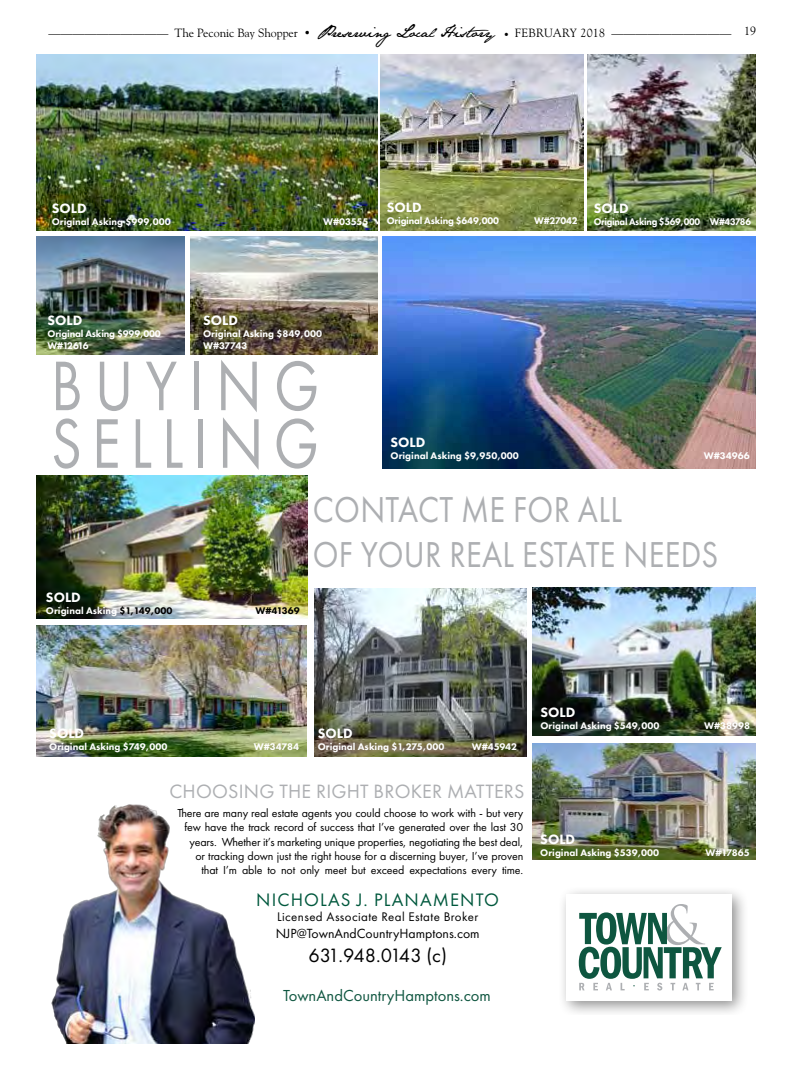
<style>
.page{position:relative;width:792px;height:1080px;background:#fff}
.page>*{position:absolute;margin:0;border:0;box-sizing:border-box;transform-origin:0 0}
.t1{font:72.7px/57.6px "Futura PT";letter-spacing:.165em;color:#adafb2;scale:.82 1}
.t2{font:37.4px/44.4px "Futura PT";letter-spacing:.01em;color:#adafb2;scale:.87 1}
.t3{font:20px "Futura PT";letter-spacing:.01em;color:#adafb2}
.t4{font:20px "Futura PT";letter-spacing:-.05em;color:#000}
.t5{font:18.8px "Futura PT";letter-spacing:.06em;color:#00583d}
.t6{font:16.5px "Futura PT";color:#0f5640}
.t7{font:800 14px "Futura PT";color:#fff}
.t8{font:13.8px "Futura PT";color:#000}
.t9{font:13px "Futura PT";letter-spacing:.03em;color:#000}
.t10{font:12px/14.4px "Futura PT";letter-spacing:-.01em;color:#000;text-align:right}
.t11{font:12px "Goudy Old Style BT";color:#000}
.t12{font:800 10px/12px "Futura PT";color:#fff}
.t13{font:800 10px/12px "Futura PT";letter-spacing:-.02em;color:#fff}
.t14{font:800 10px "Futura PT";letter-spacing:-.03em;color:#fff;scale:.95 1}
.t15{font:800 10px "Futura PT";letter-spacing:-.035em;color:#000}
.s1{font-family:"Jane Austen";font-size:15px}
.s2{font-family:"Minion Pro"}
.s3{color:#000}
</style>
<div class="page">
<div style="left:557px;top:886px;width:192px;height:128px;background:#000;opacity:.45"></div>
<div style="left:566px;top:895px;width:166px;height:106px;background:#fff"></div>
<svg style="left:579px;top:904px;width:143px;height:87px"></svg>
<img style="left:51px;top:804px;width:203px;height:240px">
<img style="left:381px;top:54px;width:203px;height:177px">
<img style="left:382px;top:237px;width:374px;height:231px">
<img style="left:533px;top:588px;width:223px;height:147px">
<img style="left:36px;top:476px;width:271px;height:142px">
<img style="left:314px;top:589px;width:212px;height:168px">
<img style="left:588px;top:54px;width:168px;height:177px">
<img style="left:36px;top:237px;width:148px;height:118px">
<img style="left:36px;top:54px;width:342px;height:177px">
<img style="left:36px;top:625px;width:270px;height:132px">
<img style="left:533px;top:744px;width:223px;height:116px">
<img style="left:190px;top:237px;width:188px;height:118px">
<p class="t11" style="left:49px;top:26px;width:709px">—————————— The Peconic Bay Shopper • <span class="s1">PreservingLocal History</span> <span class="s2">•</span> FEBRUARY 2018 —————————— 19</p>
<p class="t7" style="left:52px;top:200px;width:36px">SOLD</p>
<p class="t12" style="left:52px;top:216px;width:121px">Original Asking $999,000</p>
<p class="t12" style="left:323px;top:216px;width:47px">W#03555</p>
<p class="t7" style="left:387px;top:199px;width:36px">SOLD</p>
<p class="t13" style="left:387px;top:215px;width:114px">Original Asking $649,000</p>
<p class="t12" style="left:534px;top:215px;width:45px">W#27042</p>
<p class="t7" style="left:594px;top:200px;width:36px">SOLD</p>
<p class="t14" style="left:594px;top:215px;width:167px">Original Asking $569,000 W#43786</p>
<p class="t7" style="left:48px;top:312px;width:36px">SOLD</p>
<p class="t13" style="left:48px;top:328px;width:115px">Original Asking $999,000<br>W#12616</p>
<p class="t7" style="left:203px;top:312px;width:36px">SOLD</p>
<p class="t12" style="left:203px;top:328px;width:121px">Original Asking $849,000<br>W#37743</p>
<h1 class="t1" style="left:51px;top:357px;width:329px">BUYING<br>SELLING</h1>
<h2 class="t2" style="left:313px;top:487px;width:468px">CONTACT ME FOR ALL<br>OF YOUR REAL ESTATE NEEDS</h2>
<p class="t7" style="left:391px;top:433px;width:36px">SOLD</p>
<p class="t12" style="left:391px;top:449px;width:130px">Original Asking $9,950,000</p>
<p class="t12" style="left:704px;top:449px;width:48px">W#34966</p>
<p class="t7" style="left:46px;top:588px;width:36px">SOLD</p>
<p class="t12" style="left:46px;top:604px;width:128px">Original Asking <span class="s3">$1,149,000</span></p>
<p class="t15" style="left:255px;top:604px;width:46px">W#41369</p>
<p class="t7" style="left:49px;top:725px;width:36px">SOLD</p>
<p class="t12" style="left:49px;top:741px;width:120px">Original Asking $749,000</p>
<p class="t12" style="left:254px;top:741px;width:47px">W#34784</p>
<p class="t7" style="left:318px;top:725px;width:36px">SOLD</p>
<p class="t12" style="left:318px;top:741px;width:128px">Original Asking $1,275,000</p>
<p class="t12" style="left:472px;top:741px;width:47px">W#45942</p>
<h3 class="t3" style="left:169px;top:780px;width:357px">CHOOSING THE RIGHT BROKER MATTERS</h3>
<p class="t10" style="left:177px;top:806px;width:348px">There are many real estate agents you could choose to work with - but very few have the track record of success that I’ve generated over the last 30 years. Whether it’s marketing unique properties, negotiating the best deal, or tracking down just the right house for a discerning buyer, I’ve proven that I’m able to not only meet but exceed expectations every time.</p>
<h3 class="t5" style="left:256px;top:888px;width:244px">NICHOLAS J. PLANAMENTO</h3>
<p class="t9" style="left:277px;top:909px;width:203px">Licensed Associate Real Estate Broker</p>
<p class="t8" style="left:276px;top:925px;width:206px">NJP@TownAndCountryHamptons.com</p>
<h3 class="t4" style="left:308px;top:943px;width:140px">631.948.0143 (c)</h3>
<h3 class="t6" style="left:283px;top:985px;width:209px">TownAndCountryHamptons.com</h3>
<p class="t7" style="left:540px;top:704px;width:36px">SOLD</p>
<p class="t12" style="left:540px;top:720px;width:121px">Original Asking $549,000</p>
<p class="t12" style="left:704px;top:720px;width:47px">W#38998</p>
<p class="t7" style="left:540px;top:830px;width:36px">SOLD</p>
<p class="t12" style="left:540px;top:846px;width:121px">Original Asking $539,000</p>
<p class="t12" style="left:706px;top:846px;width:46px">W#17865</p>
</div>
